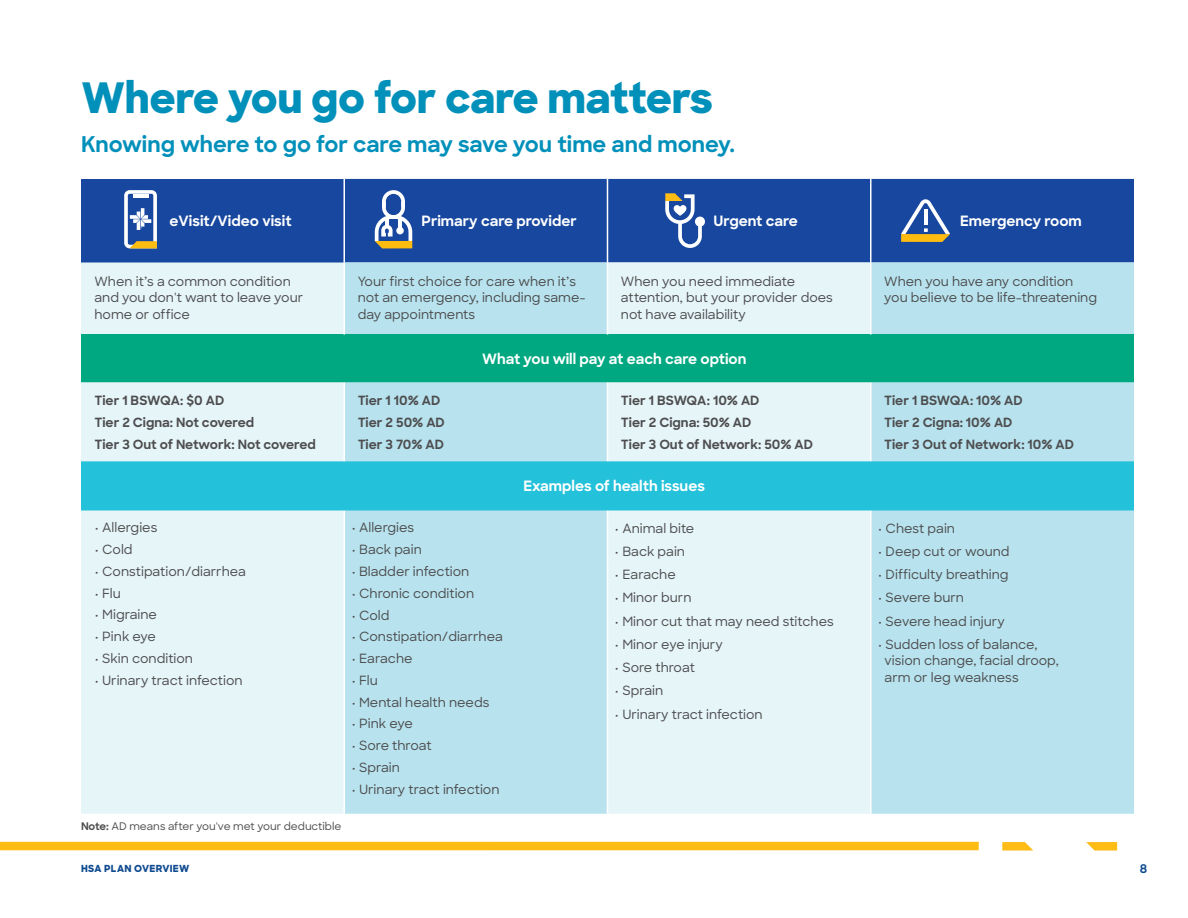
<style>
.page{position:relative;width:1188px;height:918px;background:#fff}
.page>*{position:absolute;margin:0;border:0;box-sizing:border-box;transform-origin:0 0}
.t1{font:800 42px "Sharp Sans";letter-spacing:-.015em;color:#0090ba}
.t2{font:700 21.75px "Sharp Sans";color:#0090ba}
.t3{font:700 14.25px "Sharp Sans";color:#fff}
.t4{font:500 12.75px/16.5px "Sharp Sans";color:#4d4d4f}
.t5{font:700 12.75px/21.8px "Sharp Sans";color:#4d4d4f}
.t6{font:700 12px "Sharp Sans";color:#0f4b90}
.t7{font:500 10.5px "Sharp Sans";color:#4d4d4f}
.t8{font:800 9.75px "Sharp Sans";letter-spacing:.03em;color:#0f4b90}
.s1{font-weight:700}
</style>
<div class="page">
<div style="left:0;top:842px;width:979px;height:8px;background:#febc15"></div>
<svg style="left:1086px;top:842px;width:31px;height:9px"></svg>
<svg style="left:1002px;top:842px;width:31px;height:9px"></svg>
<div style="left:81px;top:179px;width:263px;height:83px;background:#17479e"></div>
<div style="left:345px;top:179px;width:789px;height:83px;background:#17479e"></div>
<div style="left:81px;top:262px;width:262px;height:552px;background:#e6f5f8"></div>
<svg style="left:345px;top:262px;width:789px;height:552px;background:#c6e8f0"></svg>
<div style="left:81px;top:335px;width:1053px;height:47px;background:#00a881"></div>
<div style="left:81px;top:462px;width:1053px;height:47px;background:#23c1da"></div>
<hr style="left:607px;top:179px;width:1px;height:83px;background:#fff">
<hr style="left:870px;top:179px;width:2px;height:83px;background:#fff">
<hr style="left:870px;top:382px;width:2px;height:80px;background:#fff">
<hr style="left:343px;top:179px;width:2px;height:83px;background:#fff">
<hr style="left:870px;top:509px;width:2px;height:305px;background:#fff">
<hr style="left:607px;top:509px;width:1px;height:305px;background:#fff">
<hr style="left:607px;top:262px;width:1px;height:73px;background:#fff">
<hr style="left:870px;top:262px;width:2px;height:73px;background:#fff">
<hr style="left:607px;top:382px;width:1px;height:80px;background:#fff">
<hr style="left:81px;top:461px;width:1053px;height:2px;background:#23c1da">
<hr style="left:81px;top:509px;width:1053px;height:1px;background:#23c1da">
<svg style="left:375px;top:190px;width:37px;height:58px"></svg>
<svg style="left:124px;top:190px;width:33px;height:58px"></svg>
<svg style="left:901px;top:199px;width:49px;height:43px;background:#677b97"></svg>
<svg style="left:665px;top:193px;width:40px;height:55px"></svg>
<h1 class="t1" style="left:81px;top:66px;width:634px">Where you go for care matters</h1>
<h2 class="t2" style="left:81px;top:128px;width:655px">Knowing where to go for care may save you time and money.</h2>
<p class="t3" style="left:170px;top:210px;width:124px">eVisit/Video visit</p>
<p class="t3" style="left:422px;top:210px;width:157px">Primary care provider</p>
<p class="t3" style="left:714px;top:210px;width:86px">Urgent care</p>
<p class="t3" style="left:960px;top:210px;width:123px">Emergency room</p>
<p class="t4" style="left:95px;top:272px;width:210px">When it’s a common condition and you don't want to leave your home or office</p>
<p class="t4" style="left:358px;top:272px;width:230px">Your first choice for care when it’s not an emergency, including same&shy;day appointments</p>
<p class="t4" style="left:621px;top:272px;width:213px">When you need immediate attention, but your provider does not have availability</p>
<p class="t4" style="left:884px;top:272px;width:214px">When you have any condition you believe to be life-threatening</p>
<p class="t3" style="left:482px;top:348px;width:266px">What you will pay at each care option</p>
<p class="t5" style="left:95px;top:389px;width:223px">Tier 1 BSWQA: $0 AD<br>Tier 2 Cigna: Not covered<br>Tier 3 Out of Network: Not covered</p>
<p class="t5" style="left:358px;top:389px;width:89px">Tier 1 10% AD<br>Tier 2 50% AD<br>Tier 3 70% AD</p>
<p class="t5" style="left:621px;top:389px;width:194px">Tier 1 BSWQA: 10% AD<br>Tier 2 Cigna: 50% AD<br>Tier 3 Out of Network: 50% AD</p>
<p class="t5" style="left:884px;top:389px;width:191px">Tier 1 BSWQA: 10% AD<br>Tier 2 Cigna: 10% AD<br>Tier 3 Out of Network: 10% AD</p>
<p class="t3" style="left:524px;top:475px;width:183px">Examples of health issues</p>
<p class="t4" style="left:95px;top:519px;width:64px">• Allergies</p>
<p class="t4" style="left:95px;top:541px;width:40px">• Cold</p>
<p class="t4" style="left:95px;top:563px;width:153px">• Constipation/diarrhea</p>
<p class="t4" style="left:95px;top:584px;width:28px">• Flu</p>
<p class="t4" style="left:95px;top:606px;width:64px">• Migraine</p>
<p class="t4" style="left:95px;top:628px;width:63px">• Pink eye</p>
<p class="t4" style="left:95px;top:650px;width:100px">• Skin condition</p>
<p class="t4" style="left:95px;top:671px;width:150px">• Urinary tract infection</p>
<p class="t4" style="left:615px;top:519px;width:81px">• Animal bite</p>
<p class="t4" style="left:615px;top:542px;width:72px">• Back pain</p>
<p class="t4" style="left:615px;top:566px;width:63px">• Earache</p>
<p class="t4" style="left:615px;top:589px;width:78px">• Minor burn</p>
<p class="t4" style="left:615px;top:612px;width:221px">• Minor cut that may need stitches</p>
<p class="t4" style="left:615px;top:635px;width:110px">• Minor eye injury</p>
<p class="t4" style="left:615px;top:659px;width:82px">• Sore throat</p>
<p class="t4" style="left:615px;top:682px;width:50px">• Sprain</p>
<p class="t4" style="left:615px;top:705px;width:150px">• Urinary tract infection</p>
<p class="t4" style="left:351px;top:519px;width:64px">• Allergies</p>
<p class="t4" style="left:351px;top:541px;width:72px">• Back pain</p>
<p class="t4" style="left:351px;top:563px;width:120px">• Bladder infection</p>
<p class="t4" style="left:351px;top:584px;width:124px">• Chronic condition</p>
<p class="t4" style="left:351px;top:606px;width:40px">• Cold</p>
<p class="t4" style="left:351px;top:628px;width:153px">• Constipation/diarrhea</p>
<p class="t4" style="left:351px;top:650px;width:63px">• Earache</p>
<p class="t4" style="left:351px;top:671px;width:28px">• Flu</p>
<p class="t4" style="left:351px;top:693px;width:140px">• Mental health needs</p>
<p class="t4" style="left:351px;top:715px;width:63px">• Pink eye</p>
<p class="t4" style="left:351px;top:737px;width:82px">• Sore throat</p>
<p class="t4" style="left:351px;top:758px;width:50px">• Sprain</p>
<p class="t4" style="left:351px;top:780px;width:150px">• Urinary tract infection</p>
<p class="t4" style="left:878px;top:519px;width:79px">• Chest pain</p>
<p class="t4" style="left:878px;top:542px;width:133px">• Deep cut or wound</p>
<p class="t4" style="left:878px;top:566px;width:132px">• Difficulty breathing</p>
<p class="t4" style="left:878px;top:589px;width:88px">• Severe burn</p>
<p class="t4" style="left:878px;top:612px;width:128px">• Severe head injury</p>
<p class="t4" style="left:885px;top:635px;width:176px;text-indent:-7px">• Sudden loss of balance, vision change, facial droop, arm or leg weakness</p>
<p class="t7" style="left:81px;top:818px;width:262px"><span class="s1">Note:</span> AD means after you've met your deductible</p>
<p class="t8" style="left:81px;top:861px;width:110px">HSA PLAN OVERVIEW</p>
<p class="t6" style="left:1140px;top:860px;width:9px">8</p>
</div>
